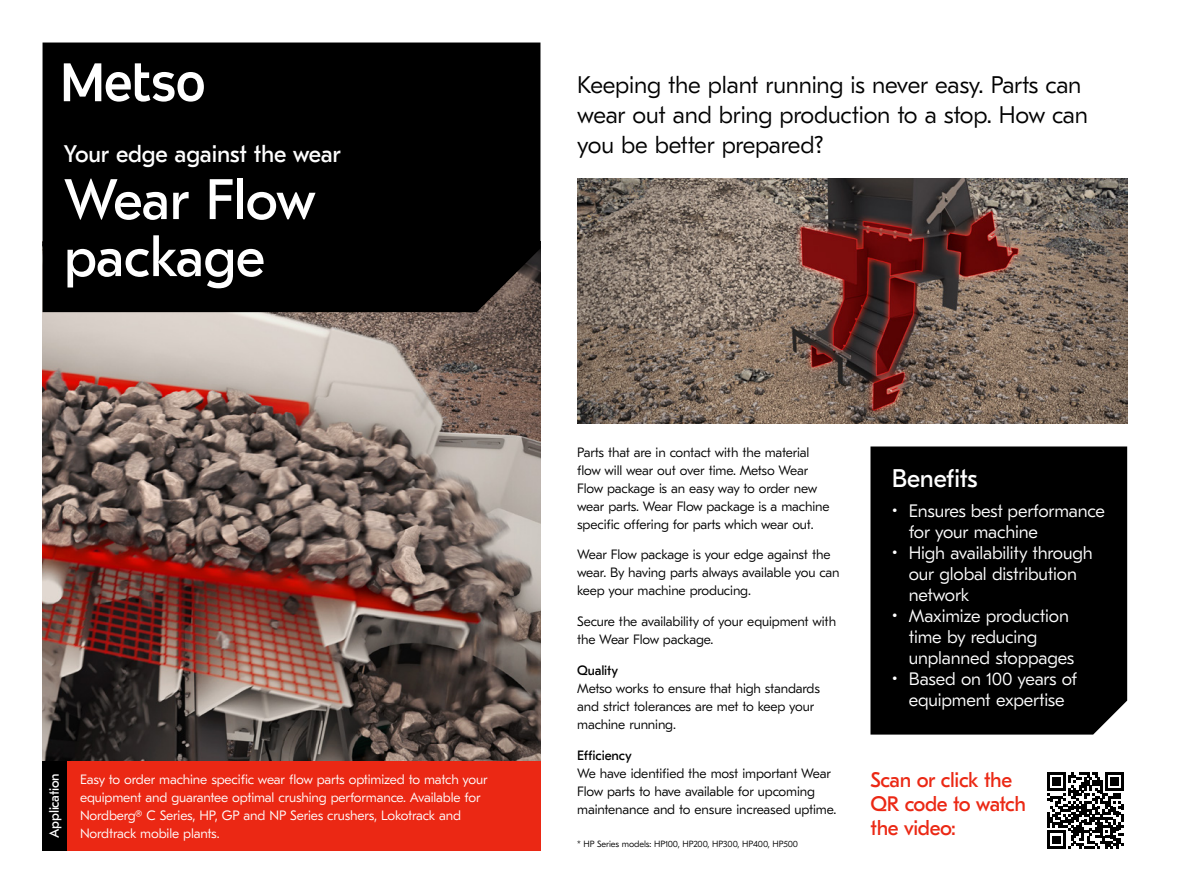
<style>
.page{position:relative;width:1191px;height:893px;background:#fff}
.page>*{position:absolute;margin:0;border:0;box-sizing:border-box;transform-origin:0 0}
.t1{font:57px/57px "GT Eesti LC Text";letter-spacing:-.015em;color:#fff}
.t2{font:25.5px "GT Eesti LC Text";letter-spacing:-.02em;color:#fff}
.t3{font:300 24px/30px "GT Eesti LC Text";letter-spacing:-.01em;color:#000}
.t4{font:24px "GT Eesti LC Text";letter-spacing:-.01em;color:#fff}
.t5{font:21px/24px "GT Eesti LC Text";letter-spacing:-.02em;color:#eb2814}
.t6{font:300 18px/21px "GT Eesti LC Text";letter-spacing:-.01em;color:#fff}
.t7{font:300 13.5px/18px "GT Eesti LC Text";letter-spacing:-.01em;color:#000}
.t8{font:300 13.5px/18px "GT Eesti LC Text";letter-spacing:-.01em;color:#fff}
.t9{font:13.5px "GT Eesti LC Text";letter-spacing:-.01em;color:#000}
.t10{font:13.5px "GT Eesti LC Text";letter-spacing:-.01em;color:#fff}
.t11{font:300 9px "GT Eesti LC Text";letter-spacing:-.01em;color:#000}
</style>
<div class="page">
<img style="left:43px;top:312px;width:497px;height:449px">
<div style="left:43px;top:43px;width:497px;height:269px;background:#000"></div>
<svg style="left:64px;top:63px;width:140px;height:39px"></svg>
<div style="left:870px;top:446px;width:257px;height:289px;background:#000"></div>
<svg style="left:1047px;top:772px;width:76px;height:77px"></svg>
<div style="left:67px;top:761px;width:473px;height:89px;background:#eb2814"></div>
<div style="left:43px;top:761px;width:24px;height:89px;background:#000"></div>
<img style="left:577px;top:179px;width:550px;height:244px">
<h3 class="t4" style="left:64px;top:140px;width:279px">Your edge against the wear</h3>
<h1 class="t1" style="left:64px;top:172px;width:254px">Wear Flow package</h1>
<p class="t10" style="left:47px;top:838px;width:66px;rotate:-90deg">Application</p>
<p class="t8" style="left:80px;top:770px;width:409px">Easy to order machine specific wear flow parts optimized to match your equipment and guarantee optimal crushing performance. Available for<br>Nordberg® C Series, HP, GP and NP Series crushers, Lokotrack and</p>
<p class="t8" style="left:80px;top:824px;width:141px">Nordtrack mobile plants.</p>
<h3 class="t3" style="left:577px;top:70px;width:512px">Keeping the plant running is never easy. Parts can wear out and bring production to a stop. How can you be better prepared?</h3>
<p class="t7" style="left:577px;top:443px;width:254px">Parts that are in contact with the material flow will wear out over time. Metso Wear Flow package is an easy way to order new wear parts. Wear Flow package is a machine specific offering for parts which wear out.</p>
<p class="t7" style="left:577px;top:546px;width:264px">Wear Flow package is your edge against the wear. By having parts always available you can keep your machine producing.</p>
<p class="t7" style="left:577px;top:613px;width:260px">Secure the availability of your equipment with the Wear Flow package.</p>
<p class="t9" style="left:577px;top:663px;width:42px">Quality</p>
<p class="t7" style="left:577px;top:679px;width:244px">Metso works to ensure that high standards and strict tolerances are met to keep your machine running.</p>
<p class="t9" style="left:577px;top:747px;width:56px">Efficiency</p>
<p class="t7" style="left:577px;top:764px;width:261px">We have identified the most important Wear<br>Flow parts to have available for upcoming maintenance and to ensure increased uptime.</p>
<p class="t11" style="left:577px;top:838px;width:222px">* HP Series models: HP100, HP200, HP300, HP400, HP500</p>
<h2 class="t2" style="left:891px;top:464px;width:87px">Benefits</h2>
<h3 class="t6" style="left:908px;top:501px;width:198px;text-indent:-17px">• Ensures best performance for your machine</h3>
<h3 class="t6" style="left:908px;top:543px;width:185px;text-indent:-17px">• High availability through our global distribution network</h3>
<h3 class="t6" style="left:908px;top:606px;width:167px;text-indent:-17px">• Maximize production time by reducing unplanned stoppages</h3>
<h3 class="t6" style="left:891px;top:669px;width:187px;text-align:center">• Based on 100 years of equipment expertise</h3>
<h3 class="t5" style="left:870px;top:768px;width:157px">Scan or click the<br>QR code to watch the video:</h3>
</div>
